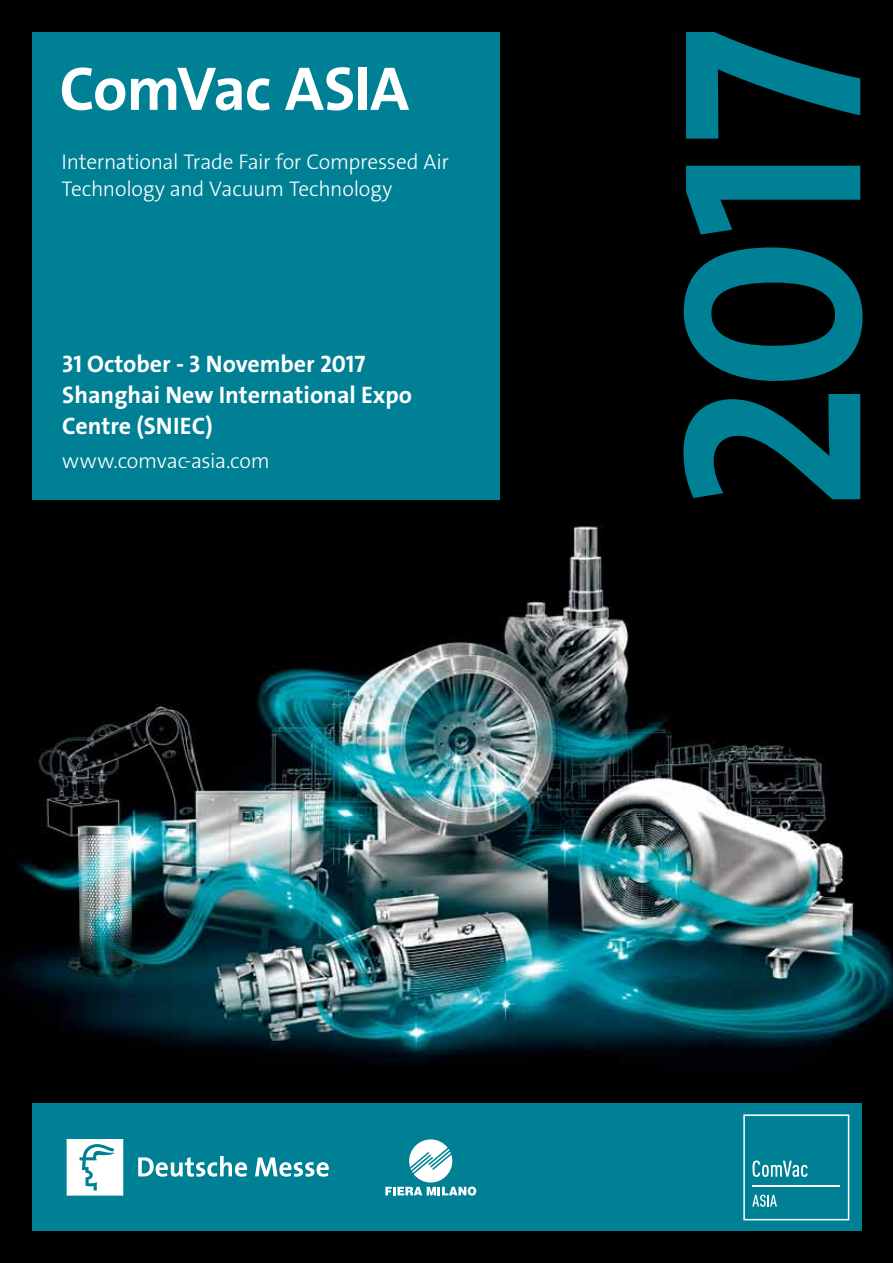
<style>
.page{position:relative;width:893px;height:1263px;background:#000}
.page>*{position:absolute;margin:0;border:0;box-sizing:border-box;transform-origin:0 0}
.t1{font:258px "The Sans LP7 Bld";color:#008095}
.t2{font:62.25px "The Sans LP7 Bld";letter-spacing:-.02em;color:#fff}
.t3{font:24px/31.2px "The Sans LP7 Bld";color:#fff}
.t4{font:21.3px/26.8px "The Sans LP3 Lig";letter-spacing:-.015em;color:#fff}
</style>
<div class="page">
<img style="left:7px;top:522px;width:886px;height:656px">
<div style="left:32px;top:32px;width:468px;height:468px;background:#008095"></div>
<div style="left:32px;top:1103px;width:829px;height:128px;background:#008095"></div>
<svg style="left:138px;top:1156px;width:109px;height:21px"></svg>
<svg style="left:255px;top:1157px;width:74px;height:20px"></svg>
<svg style="left:67px;top:1139px;width:56px;height:56px;background:#e0eff2"></svg>
<svg style="left:385px;top:1139px;width:91px;height:56px"></svg>
<svg style="left:743px;top:1114px;width:107px;height:107px"></svg>
<h2 class="t2" style="left:60px;top:49px;width:351px">ComVac ASIA</h2>
<p class="t4" style="left:62px;top:148px;width:389px">International Trade Fair for Compressed Air<br>Technology and Vacuum Technology</p>
<p class="t3" style="left:62px;top:348px;width:351px">31 October - 3 November 2017<br>Shanghai New International Expo<br>Centre (SNIEC)</p>
<p class="t4" style="left:62px;top:447px;width:209px">www.comvac-asia.com</p>
<h1 class="t1" style="left:607px;top:512px;width:488px;rotate:-90deg">2017</h1>
</div>
